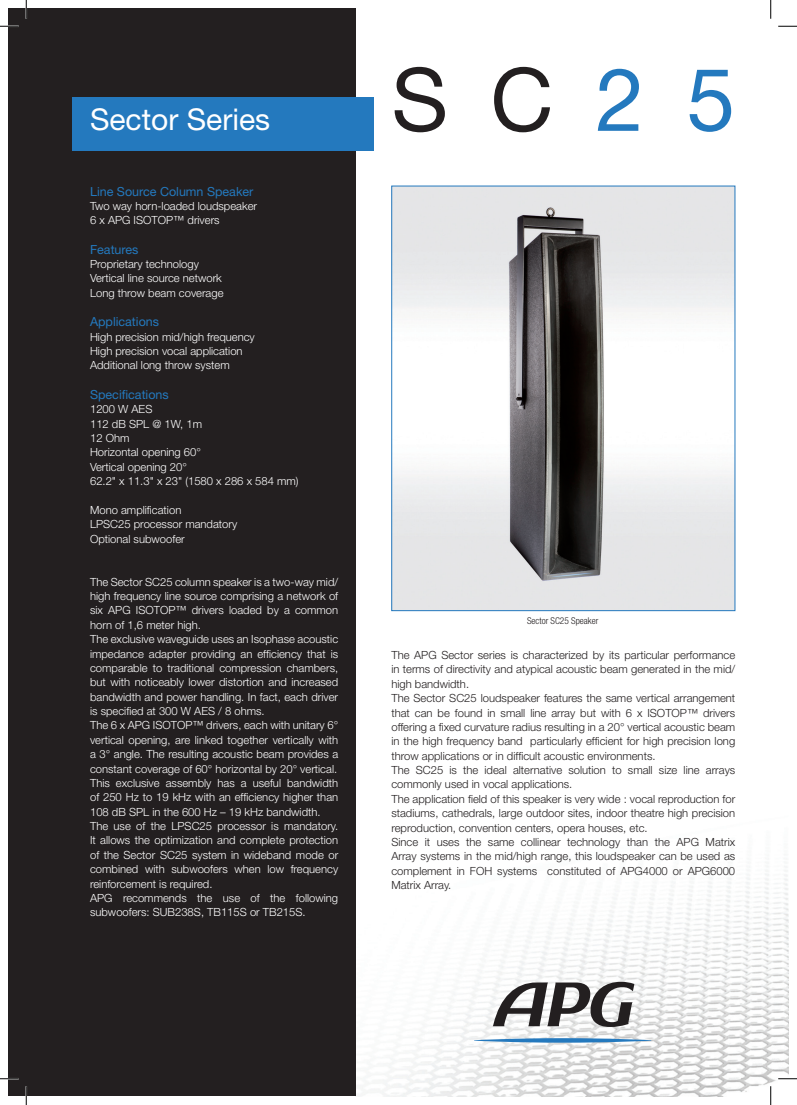
<style>
.page{position:relative;width:797px;height:1105px;background:#fff}
.page>*{position:absolute;margin:0;border:0;box-sizing:border-box;transform-origin:0 0}
.t1{font:87.5px "Helvetica Neue";color:#231f20}
.t2{font:30px "Helvetica Neue";color:#fff}
.t3{font:12.5px "Helvetica Neue";color:#2479be}
.t4{font:300 11.25px/14.4px "Helvetica Neue";color:#fff;text-align:justify}
.t5{font:300 11.25px/14.4px "Helvetica Neue";color:#231f20;text-align:justify}
.t6{font:300 condensed 9.38px "Helvetica Neue";color:#231f20}
.s1{color:#2479be}
</style>
<div class="page">
<img style="left:356px;top:866px;width:432px;height:230px">
<div style="left:9px;top:9px;width:347px;height:1087px;background:#231f20"></div>
<div style="left:72px;top:97px;width:301px;height:53px;background:#2479be"></div>
<svg style="left:493px;top:982px;width:141px;height:45px"></svg>
<svg style="left:474px;top:1038px;width:177px;height:5px"></svg>
<img style="left:393px;top:188px;width:340px;height:421px">
<div style="left:391px;top:186px;width:344px;height:425px;border:1px solid #2479be"></div>
<svg style="left:0;top:25px;width:19px;height:2px"></svg>
<svg style="left:778px;top:25px;width:19px;height:2px"></svg>
<svg style="left:0;top:1078px;width:19px;height:1px"></svg>
<svg style="left:778px;top:1078px;width:19px;height:1px"></svg>
<svg style="left:25px;top:0;width:2px;height:19px"></svg>
<svg style="left:25px;top:1086px;width:2px;height:19px"></svg>
<svg style="left:770px;top:0;width:1px;height:19px"></svg>
<svg style="left:770px;top:1086px;width:1px;height:19px"></svg>
<p class="t2" style="left:90px;top:101px;width:181px">Sector Series</p>
<p class="t3" style="left:90px;top:184px;width:165px">Line Source Column Speaker</p>
<p class="t4" style="left:90px;top:199px;width:168px">Two way horn-loaded loudspeaker</p>
<p class="t4" style="left:90px;top:213px;width:131px">6 x APG ISOTOP™ drivers</p>
<p class="t3" style="left:90px;top:242px;width:50px">Features</p>
<p class="t4" style="left:90px;top:257px;width:110px">Proprietary technology</p>
<p class="t4" style="left:90px;top:271px;width:133px">Vertical line source network</p>
<p class="t4" style="left:90px;top:285px;width:135px">Long throw beam coverage</p>
<p class="t3" style="left:90px;top:314px;width:70px">Applications</p>
<p class="t4" style="left:90px;top:329px;width:166px">High precision mid/high frequency</p>
<p class="t4" style="left:90px;top:344px;width:154px">High precision vocal application</p>
<p class="t4" style="left:90px;top:358px;width:141px">Additional long throw system</p>
<p class="t3" style="left:90px;top:387px;width:80px">Specifications</p>
<p class="t4" style="left:90px;top:402px;width:64px">1200 W AES</p>
<p class="t4" style="left:90px;top:416px;width:113px">112 dB SPL @ 1W, 1m</p>
<p class="t4" style="left:90px;top:430px;width:41px">12 Ohm</p>
<p class="t4" style="left:90px;top:445px;width:112px">Horizontal opening 60°</p>
<p class="t4" style="left:90px;top:459px;width:98px">Vertical opening 20°</p>
<p class="t4" style="left:90px;top:474px;width:210px">62.2" x 11.3" x 23" (1580 x 286 x 584 mm)</p>
<p class="t4" style="left:90px;top:502px;width:93px">Mono amplification</p>
<p class="t4" style="left:90px;top:517px;width:149px">LPSC25 processor mandatory</p>
<p class="t4" style="left:90px;top:531px;width:96px">Optional subwoofer</p>
<p class="t4" style="left:90px;top:574px;width:250px">The Sector SC25 column speaker is a two-way mid/ high frequency line source comprising a network of six APG ISOTOP™ drivers loaded by a common horn of 1,6 meter high.</p>
<p class="t4" style="left:90px;top:632px;width:250px">The exclusive waveguide uses an Isophase acoustic impedance adapter providing an efficiency that is comparable to traditional compression chambers, but with noticeably lower distortion and increased bandwidth and power handling. In fact, each driver is specified at 300 W AES / 8 ohms.</p>
<p class="t4" style="left:90px;top:718px;width:250px">The 6 x APG ISOTOP™ drivers, each with unitary 6° vertical opening, are linked together vertically with a 3° angle. The resulting acoustic beam provides a constant coverage of 60° horizontal by 20° vertical.</p>
<p class="t4" style="left:90px;top:775px;width:250px">This exclusive assembly has a useful bandwidth of 250 Hz to 19 kHz with an efficiency higher than 108 dB SPL in the 600 Hz – 19 kHz bandwidth.</p>
<p class="t4" style="left:90px;top:819px;width:250px">The use of the LPSC25 processor is mandatory.<br>It allows the optimization and complete protection of the Sector SC25 system in wideband mode or combined with subwoofers when low frequency reinforcement is required.</p>
<p class="t4" style="left:90px;top:890px;width:250px">APG recommends the use of the following subwoofers: SUB238S, TB115S or TB215S.</p>
<p class="t1" style="left:391px;top:48px;width:345px">SC<span class="s1">25</span></p>
<p class="t6" style="left:527px;top:615px;width:73px">Sector SC25 Speaker</p>
<p class="t5" style="left:391px;top:648px;width:345px">The APG Sector series is characterized by its particular performance in terms of directivity and atypical acoustic beam generated in the mid/ high bandwidth.</p>
<p class="t5" style="left:391px;top:691px;width:345px">The Sector SC25 loudspeaker features the same vertical arrangement that can be found in small line array but with 6 x ISOTOP™ drivers offering a fixed curvature radius resulting in a 20° vertical acoustic beam in the high frequency band particularly efficient for high precision long throw applications or in difficult acoustic environments.</p>
<p class="t5" style="left:391px;top:763px;width:345px">The SC25 is the ideal alternative solution to small size line arrays commonly used in vocal applications.</p>
<p class="t5" style="left:391px;top:791px;width:345px">The application field of this speaker is very wide : vocal reproduction for stadiums, cathedrals, large outdoor sites, indoor theatre high precision reproduction, convention centers, opera houses, etc.</p>
<p class="t5" style="left:391px;top:834px;width:345px">Since it uses the same collinear technology than the APG Matrix Array systems in the mid/high range, this loudspeaker can be used as complement in FOH systems constituted of APG4000 or APG6000<br>Matrix Array.</p>
</div>
